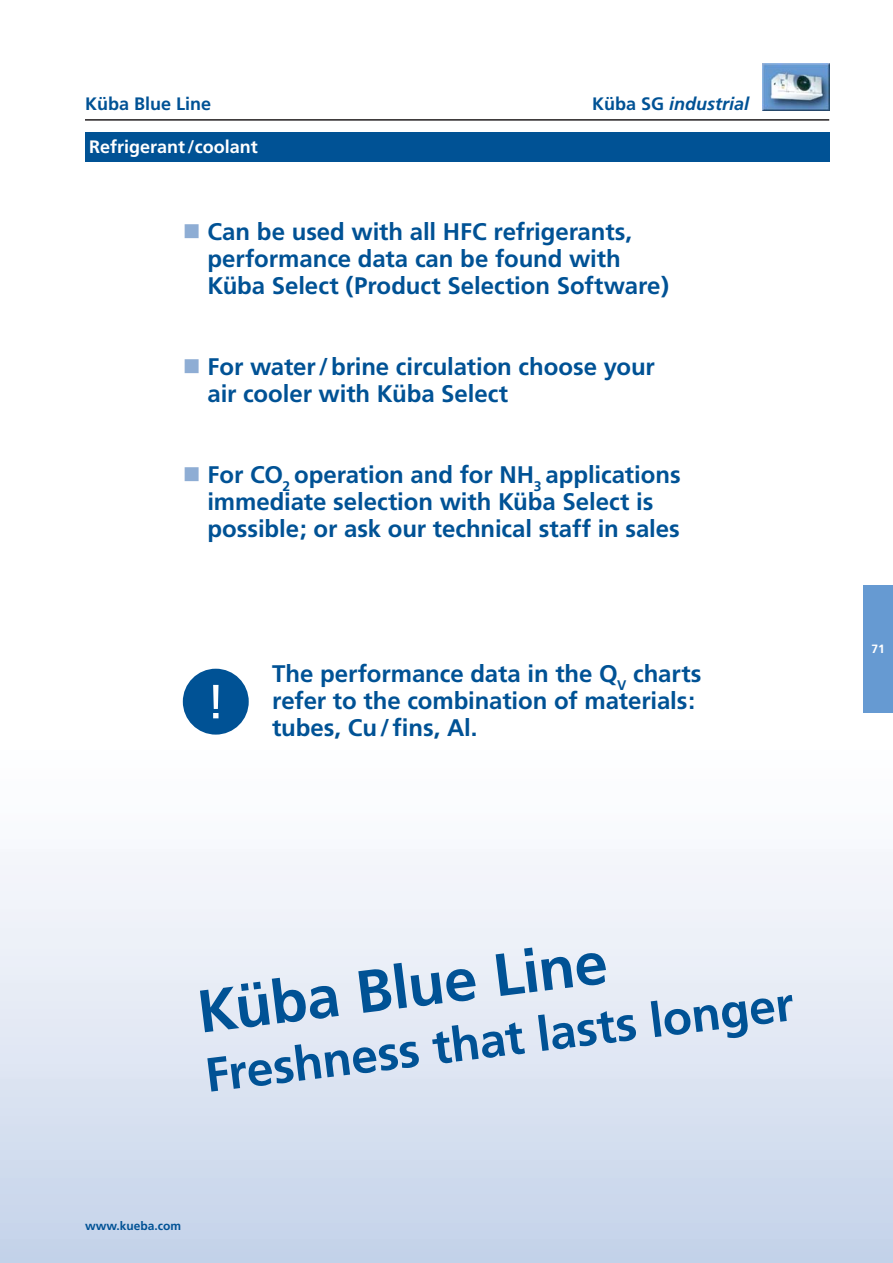
<style>
.page{position:relative;width:893px;height:1263px;background:#fff}
.page>*{position:absolute;margin:0;border:0;box-sizing:border-box;transform-origin:0 0}
.t1{font:700 60px "Frutiger";color:#005295}
.t2{font:700 48px "Frutiger";color:#005295}
.t3{font:700 24px/27px "Frutiger";color:#005295}
.t4{font:700 18px "Frutiger";color:#fff}
.t5{font:italic 700 18px "Frutiger";color:#005295}
.t6{font:700 18px "Frutiger";color:#005295}
.t7{font:700 12px "Frutiger";color:#005295}
.t8{font:700 12px "Frutiger";color:#fff}
.s1{font-style:normal}
</style>
<div class="page">
<hr style="left:85px;top:119px;width:744px;height:2px;background:#231f20">
<div style="left:85px;top:132px;width:744px;height:30px;background:#005295"></div>
<svg style="left:0;top:668px;width:893px;height:595px"></svg>
<div style="left:183px;top:669px;width:66px;height:66px;background:#005295;border-radius:50%"></div>
<svg style="left:213px;top:685px;width:5px;height:33px"></svg>
<div style="left:863px;top:585px;width:30px;height:127px;background:#669ad2"></div>
<img style="left:762px;top:64px;width:67px;height:46px">
<p class="t6" style="left:85px;top:97px;width:128px">Küba Blue Line</p>
<p class="t4" style="left:89px;top:140px;width:170px">Refrigerant /coolant</p>
<p class="t5" style="left:592px;top:97px;width:159px"><span class="s1">Küba SG</span> industrial</p>
<p class="t3" style="left:207px;top:220px;width:463px">Can be used with all HFC refrigerants, performance data can be found with<br>Küba Select (Product Selection Software)</p>
<p class="t3" style="left:207px;top:355px;width:449px">For water / brine circulation choose your air cooler with Küba Select</p>
<p class="t3" style="left:207px;top:463px;width:475px">For CO<sub>2</sub> operation and for NH<sub>3</sub> applications immediate selection with Küba Select is possible; or ask our technical staff in sales</p>
<p class="t3" style="left:272px;top:662px;width:431px">The performance data in the Q<sub>V</sub> charts refer to the combination of materials: tubes, Cu / fins, Al.</p>
<p class="t8" style="left:871px;top:644px;width:15px">71</p>
<h1 class="t1" style="left:195px;top:988px;width:414px;rotate:-7deg">Küba Blue Line</h1>
<h2 class="t2" style="left:203px;top:1056px;width:594px;rotate:-7deg">Freshness that lasts longer</h2>
<p class="t7" style="left:85px;top:1221px;width:98px">www.kueba.com</p>
</div>
